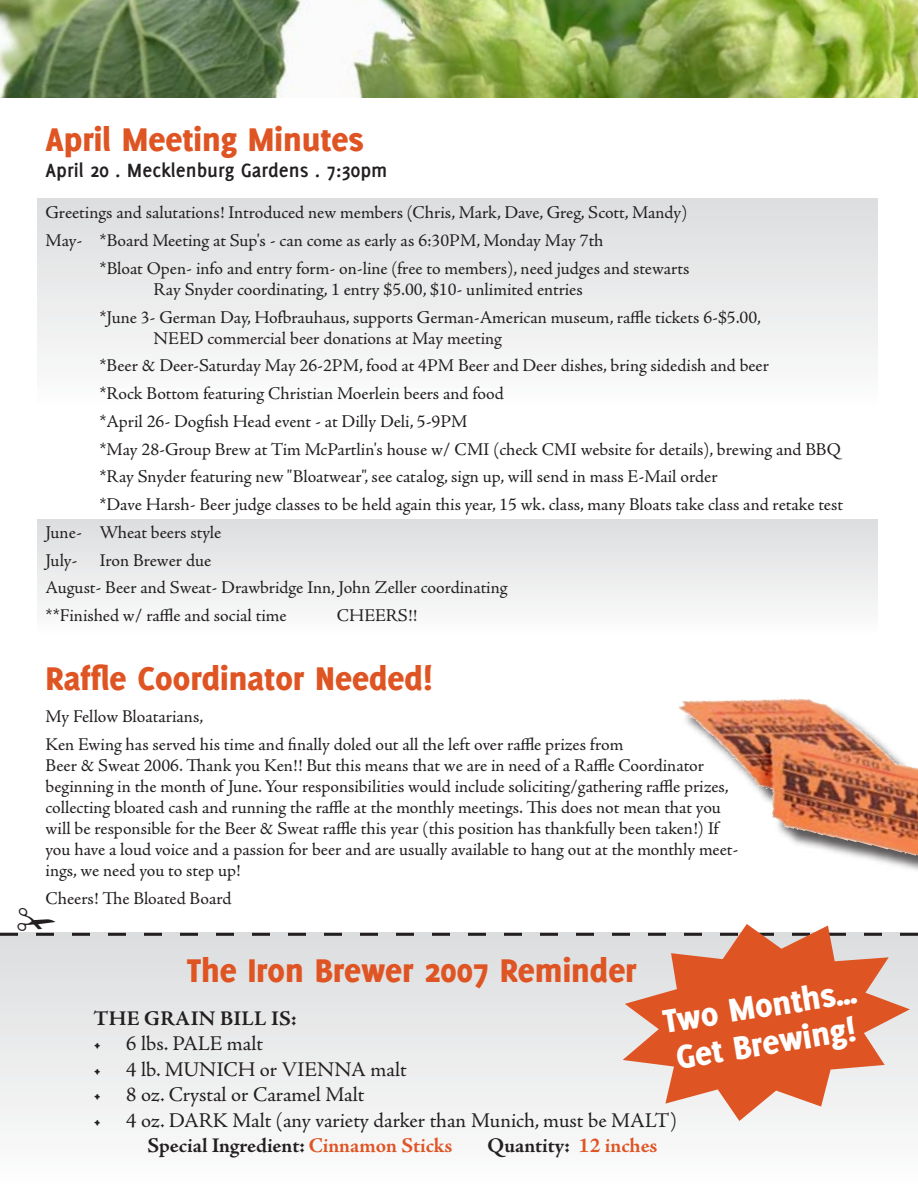
<style>
.page{position:relative;width:918px;height:1188px;background:#fff}
.page>*{position:absolute;margin:0;border:0;box-sizing:border-box;transform-origin:0 0}
.t1{font:800 36px "Delicious";color:#df5423}
.t2{font:800 36px/37.5px "Delicious";color:#fff}
.t3{font:21px/25.5px "Adobe Jenson Pro";color:#231f20}
.t4{font:700 21px "Delicious";color:#231f20}
.t5{font:700 21px "Adobe Jenson Pro";letter-spacing:.015em;color:#231f20}
.t6{font:18px/21px "Adobe Jenson Pro";letter-spacing:-.005em;color:#231f20}
.s1{font-weight:700}
.s2{font-weight:700;color:#df5423}
.s3{color:#df5423}
</style>
<div class="page">
<div style="left:681px;top:699px;width:237px;height:183px;background:#231f20;opacity:.75"></div>
<img style="left:703px;top:698px;width:215px;height:165px">
<div style="left:37px;top:519px;width:841px;height:117px;background:linear-gradient(to bottom,#dcddde,#fdfdfd)"></div>
<div style="left:37px;top:198px;width:841px;height:212px;background:linear-gradient(to bottom,#dcddde,#fdfdfd)"></div>
<img style="left:0;top:0;width:918px;height:98px">
<div style="left:0;top:933px;width:918px;height:255px;background:linear-gradient(to bottom,#dcddde,#fdfdfd)"></div>
<svg style="left:623px;top:936px;width:287px;height:185px;fill:#df5423"></svg>
<svg style="left:0;top:924px;width:918px;height:12px"></svg>
<h1 class="t1" style="left:46px;top:119px;width:320px">April Meeting Minutes</h1>
<p class="t4" style="left:46px;top:158px;width:343px">April 20 . Mecklenburg Gardens . 7:30pm</p>
<p class="t6" style="left:46px;top:199px;width:643px;line-height:27.8px">Greetings and salutations! Introduced new members (Chris, Mark, Dave, Greg, Scott, Mandy)<br>May- *Board Meeting at Sup's - can come as early as 6:30PM, Monday May 7th</p>
<p class="t6" style="left:154px;top:258px;width:538px;text-indent:-54px">*Bloat Open- info and entry form- on-line (free to members), need judges and stewarts<br>Ray Snyder coordinating, 1 entry $5.00, $10- unlimited entries</p>
<p class="t6" style="left:154px;top:307px;width:609px;text-indent:-54px">*June 3- German Day, Hofbrauhaus, supports German-American museum, raffle tickets 6-$5.00,<br>NEED commercial beer donations at May meeting</p>
<p class="t6" style="left:100px;top:356px;width:671px">*Beer &amp; Deer-Saturday May 26-2PM, food at 4PM Beer and Deer dishes, bring sidedish and beer</p>
<p class="t6" style="left:100px;top:383px;width:406px">*Rock Bottom featuring Christian Moerlein beers and food</p>
<p class="t6" style="left:100px;top:411px;width:369px">*April 26- Dogfish Head event - at Dilly Deli, 5-9PM</p>
<p class="t6" style="left:100px;top:439px;width:743px">*May 28-Group Brew at Tim McPartlin's house w/ CMI (check CMI website for details), brewing and BBQ</p>
<p class="t6" style="left:100px;top:467px;width:620px">*Ray Snyder featuring new "Bloatwear", see catalog, sign up, will send in mass E-Mail order</p>
<p class="t6" style="left:100px;top:494px;width:745px">*Dave Harsh- Beer judge classes to be held again this year, 15 wk. class, many Bloats take class and retake test</p>
<p class="t6" style="left:46px;top:522px;width:177px">June- Wheat beers style</p>
<p class="t6" style="left:46px;top:550px;width:167px">July- Iron Brewer due</p>
<p class="t6" style="left:46px;top:578px;width:463px">August- Beer and Sweat- Drawbridge Inn, John Zeller coordinating</p>
<p class="t6" style="left:46px;top:605px;width:243px">**Finished w/ raffle and social time</p>
<p class="t6" style="left:337px;top:605px;width:82px">CHEERS!!</p>
<h1 class="t1" style="left:46px;top:658px;width:388px">Raffle Coordinator Needed!</h1>
<p class="t6" style="left:46px;top:703px;width:579px;line-height:27.8px">My Fellow Bloatarians,<br>Ken Ewing has served his time and finally doled out all the left over raffle prizes from</p>
<p class="t6" style="left:46px;top:755px;width:694px">Beer &amp; Sweat 2006. Thank you Ken!! But this means that we are in need of a Raffle Coordinator beginning in the month of June. Your responsibilities would include soliciting/gathering raffle prizes, collecting bloated cash and running the raffle at the monthly meetings. This does not mean that you will be responsible for the Beer &amp; Sweat raffle this year (this position has thankfully been taken!) If you have a loud voice and a passion for beer and are usually available to hang out at the monthly meet&shy;ings, we need you to step up!</p>
<p class="t6" style="left:46px;top:888px;width:187px">Cheers! The Bloated Board</p>
<h1 class="t1" style="left:187px;top:950px;width:452px">The Iron Brewer 2007 Reminder</h1>
<p class="t5" style="left:93px;top:1006px;width:205px">The grain bill is :</p>
<p class="t3" style="left:93px;top:1031px;width:171px">• 6 lbs. PALE malt</p>
<p class="t3" style="left:93px;top:1057px;width:315px">• 4 lb. MUNICH or VIENNA malt</p>
<p class="t3" style="left:93px;top:1082px;width:273px">• 8 oz. Crystal or Caramel Malt</p>
<p class="t3" style="left:147px;top:1108px;width:531px;text-indent:-54px">• 4 oz. DARK Malt (any variety darker than Munich, must be MALT)<br><span class="s1">Special Ingredient:</span> <span class="s2">Cinnamon Sticks</span></p>
<h1 class="t2" style="left:660px;top:1002px;width:197px;rotate:-9deg">Two Months…<br>Get Brewing!</h1>
<p class="t5" style="left:487px;top:1134px;width:172px">Quantity: <span class="s3">12 inches</span></p>
</div>
